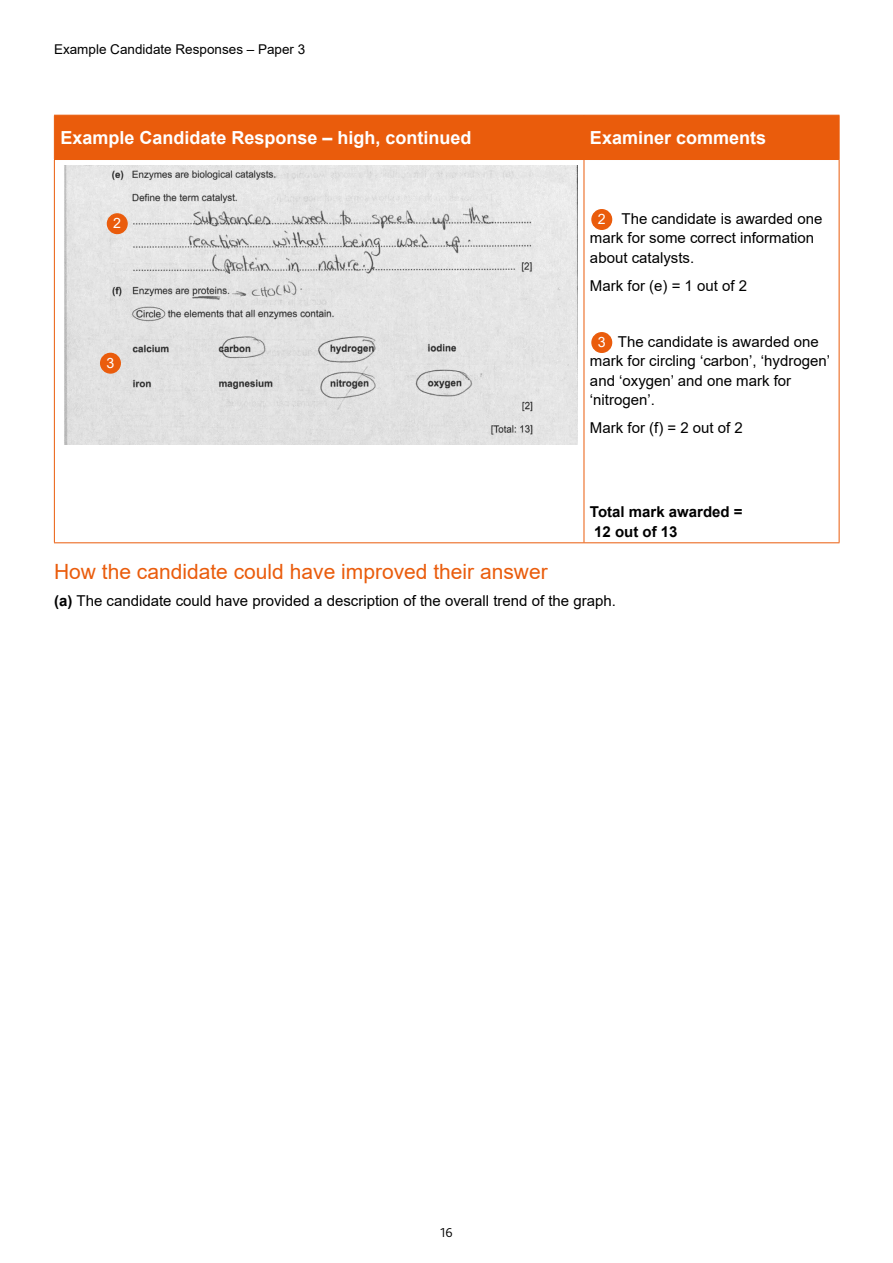
<style>
.page{position:relative;width:893px;height:1263px;background:#fff}
.page>*{position:absolute;margin:0;border:0;box-sizing:border-box;transform-origin:0 0}
.Subhead_1_14pt{font:21px "Arial";color:#ea5c0c}
.Table_heading_white{font:700 18px "Arial";color:#fff}
.SimSun{font:15px/19.5px "Arial";color:#000}
.Examiner_comments{font:15px/19.5px "Arial";color:#000}
.Body{font:15px "Arial";color:#000}
.Examiner_comments-2{font:700 15px/19.5px "Arial";color:#000}
.t1{font:14.25px "Arial";color:#fff}
.t2{font:13.5px "Arial";color:#000}
.t3{font:300 13.5px "Bliss Pro";color:#000}
.s1{font-weight:700}
</style>
<div class="page">
<div style="left:55px;top:116px;width:784px;height:43px;background:#ea5c0c"></div>
<hr style="left:54px;top:116px;width:1px;height:43px;background:#ea5c0c">
<hr style="left:54px;top:115px;width:530px;height:1px;background:#ea5c0c">
<hr style="left:54px;top:159px;width:530px;height:1px;background:#ea5c0c">
<hr style="left:584px;top:116px;width:1px;height:43px;background:#ea5c0c">
<hr style="left:584px;top:115px;width:255px;height:1px;background:#ea5c0c">
<hr style="left:839px;top:116px;width:1px;height:43px;background:#ea5c0c">
<hr style="left:584px;top:159px;width:255px;height:1px;background:#ea5c0c">
<hr style="left:54px;top:160px;width:1px;height:382px;background:#ea5c0c">
<hr style="left:54px;top:542px;width:530px;height:1px;background:#ea5c0c">
<hr style="left:584px;top:160px;width:1px;height:382px;background:#ea5c0c">
<hr style="left:839px;top:160px;width:1px;height:382px;background:#ea5c0c">
<hr style="left:584px;top:542px;width:255px;height:1px;background:#ea5c0c">
<img style="left:64px;top:165px;width:514px;height:279px">
<div style="left:592px;top:210px;width:20px;height:19px;background:#ea5c0c;border-radius:50%"></div>
<div style="left:591px;top:209px;width:21px;height:21px;border:1px solid #ea5c0c;border-radius:50%"></div>
<div style="left:592px;top:333px;width:20px;height:19px;background:#ea5c0c;border-radius:50%"></div>
<div style="left:591px;top:332px;width:21px;height:21px;border:1px solid #ea5c0c;border-radius:50%"></div>
<div style="left:107px;top:214px;width:20px;height:19px;background:#ea5c0c;border-radius:50%"></div>
<div style="left:107px;top:213px;width:21px;height:21px;border:1px solid #ea5c0c;border-radius:50%"></div>
<div style="left:101px;top:353px;width:19px;height:20px;background:#ea5c0c;border-radius:50%"></div>
<div style="left:100px;top:353px;width:21px;height:21px;border:1px solid #ea5c0c;border-radius:50%"></div>
<p class="t2" style="left:54px;top:40px;width:253px">Example Candidate Responses – Paper 3</p>
<p class="Table_heading_white" style="left:60px;top:125px;width:413px">Example Candidate Response – high, continued</p>
<p class="Table_heading_white" style="left:590px;top:125px;width:178px">Examiner comments</p>
<p class="t1" style="left:113px;top:214px;width:9px">2</p>
<p class="t1" style="left:107px;top:353px;width:9px">3</p>
<p class="SimSun" style="left:590px;top:209px;width:234px;text-indent:32px">The candidate is awarded one mark for some correct information about catalysts.</p>
<p class="SimSun" style="left:590px;top:276px;width:159px">Mark for (e) = 1 out of 2</p>
<p class="t1" style="left:598px;top:209px;width:9px">2</p>
<p class="Examiner_comments" style="left:590px;top:332px;width:242px;text-indent:28px">The candidate is awarded one mark for circling ‘carbon’, ‘hydrogen’ and ‘oxygen’ and one mark for ‘nitrogen’.</p>
<p class="SimSun" style="left:590px;top:418px;width:154px">Mark for (f) = 2 out of 2</p>
<p class="t1" style="left:598px;top:332px;width:9px">3</p>
<p class="Examiner_comments-2" style="left:590px;top:502px;width:154px">Total mark awarded =<br>12 out of 13</p>
<p class="Subhead_1_14pt" style="left:54px;top:557px;width:495px">How the candidate could have improved their answer</p>
<p class="Body" style="left:54px;top:590px;width:563px"><span class="s1">(a)</span> The candidate could have provided a description of the overall trend of the graph.</p>
<p class="t3" style="left:440px;top:1224px;width:14px">16</p>
</div>
